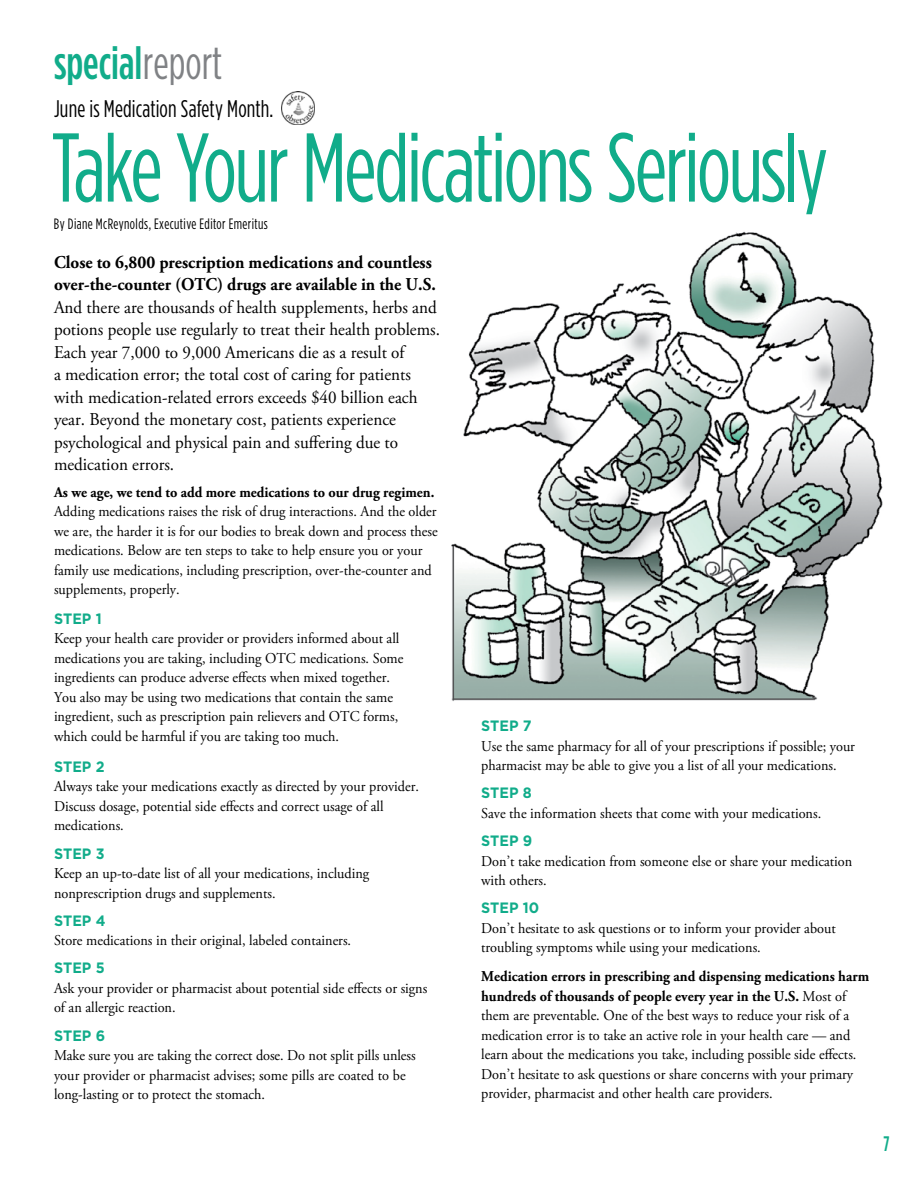
<style>
.page{position:relative;width:918px;height:1188px;background:#fff}
.page>*{position:absolute;margin:0;border:0;box-sizing:border-box;transform-origin:0 0}
.t1{font:97.5px "Gotham Condensed";letter-spacing:-.03em;color:#11ac8a;scale:.95 1}
.t2{font:500 46.5px "Gotham Condensed";color:#11ac8a;scale:.95 1}
.t3{font:24px "Gotham Condensed";letter-spacing:.005em;color:#000;scale:.95 1}
.t4{font:500 21px "Gotham Condensed";color:#11ac8a;scale:.95 1}
.t5{font:18px/22.5px "Adobe Garamond Pro";color:#000;scale:.95 1}
.t6{font:700 18px/22.5px "Adobe Garamond Pro";color:#000;scale:.95 1}
.t7{font:15px/19.5px "Adobe Garamond Pro";color:#000;scale:.95 1}
.t8{font:700 15px "Adobe Garamond Pro";color:#000;scale:.95 1}
.t9{font:700 15px "Gotham";color:#11ac8a;scale:.95 1}
.t10{font:15px "Gotham Condensed";letter-spacing:.03em;color:#000;scale:.95 1}
.s1{font-weight:400;color:#808285}
.s2{font-weight:700}
</style>
<div class="page">
<img style="left:451px;top:231px;width:432px;height:470px">
<img style="left:282px;top:92px;width:32px;height:32px">
<h2 class="t2" style="left:54px;top:36px;width:179px">special <span class="s1">report</span></h2>
<h3 class="t3" style="left:54px;top:94px;width:232px">June is Medication Safety Month.</h3>
<h1 class="t1" style="left:52px;top:112px;width:819px">Take Your Medications Seriously</h1>
<p class="t10" style="left:54px;top:215px;width:227px">By Diane McReynolds, Executive Editor Emeritus</p>
<p class="t6" style="left:54px;top:251px;width:403px">Close to 6,800 prescription medications and countless over-the-counter (OTC) drugs are available in the U.S.</p>
<p class="t5" style="left:54px;top:297px;width:408px">And there are thousands of health supplements, herbs and potions people use regularly to treat their health problems.<br>Each year 7,000 to 9,000 Americans die as a result of<br>a medication error; the total cost of caring for patients with medication-related errors exceeds $40 billion each year. Beyond the monetary cost, patients experience psychological and physical pain and suffering due to medication errors.</p>
<p class="t8" style="left:54px;top:483px;width:402px">As we age, we tend to add more medications to our drug regimen.</p>
<p class="t7" style="left:54px;top:502px;width:405px">Adding medications raises the risk of drug interactions. And the older we are, the harder it is for our bodies to break down and process these medications. Below are ten steps to take to help ensure you or your family use medications, including prescription, over-the-counter and supplements, properly.</p>
<p class="t9" style="left:54px;top:608px;width:52px">STEP 1</p>
<p class="t7" style="left:54px;top:629px;width:369px">Keep your health care provider or providers informed about all medications you are taking, including OTC medications. Some ingredients can produce adverse effects when mixed together.<br>You also may be using two medications that contain the same ingredient, such as prescription pain relievers and OTC forms, which could be harmful if you are taking too much.</p>
<p class="t9" style="left:54px;top:757px;width:55px">STEP 2</p>
<p class="t7" style="left:54px;top:778px;width:386px">Always take your medications exactly as directed by your provider.<br>Discuss dosage, potential side effects and correct usage of all medications.</p>
<p class="t9" style="left:54px;top:843px;width:55px">STEP 3</p>
<p class="t7" style="left:54px;top:864px;width:333px">Keep an up-to-date list of all your medications, including nonprescription drugs and supplements.</p>
<p class="t9" style="left:54px;top:911px;width:56px">STEP 4</p>
<p class="t7" style="left:54px;top:931px;width:314px">Store medications in their original, labeled containers.</p>
<p class="t9" style="left:54px;top:958px;width:55px">STEP 5</p>
<p class="t7" style="left:54px;top:979px;width:395px">Ask your provider or pharmacist about potential side effects or signs of an allergic reaction.</p>
<p class="t9" style="left:54px;top:1025px;width:55px">STEP 6</p>
<p class="t7" style="left:54px;top:1046px;width:382px">Make sure you are taking the correct dose. Do not split pills unless your provider or pharmacist advises; some pills are coated to be long-lasting or to protect the stomach.</p>
<p class="t9" style="left:481px;top:716px;width:55px">STEP 7</p>
<p class="t7" style="left:481px;top:737px;width:395px">Use the same pharmacy for all of your prescriptions if possible; your pharmacist may be able to give you a list of all your medications.</p>
<p class="t9" style="left:481px;top:783px;width:55px">STEP 8</p>
<p class="t7" style="left:481px;top:804px;width:359px">Save the information sheets that come with your medications.</p>
<p class="t9" style="left:481px;top:831px;width:55px">STEP 9</p>
<p class="t7" style="left:481px;top:852px;width:392px">Don’t take medication from someone else or share your medication with others.</p>
<p class="t9" style="left:481px;top:898px;width:63px">STEP 10</p>
<p class="t7" style="left:481px;top:919px;width:375px">Don’t hesitate to ask questions or to inform your provider about troubling symptoms while using your medications.</p>
<p class="t7" style="left:481px;top:967px;width:410px"><span class="s2">Medication errors in prescribing and dispensing medications harm hundreds of thousands of people every year in the U.S.</span> Most of them are preventable. One of the best ways to reduce your risk of a medication error is to take an active role in your health care — and learn about the medications you take, including possible side effects.<br>Don’t hesitate to ask questions or share concerns with your primary provider, pharmacist and other health care providers.</p>
<h3 class="t4" style="left:884px;top:1131px;width:8px">7</h3>
</div>
